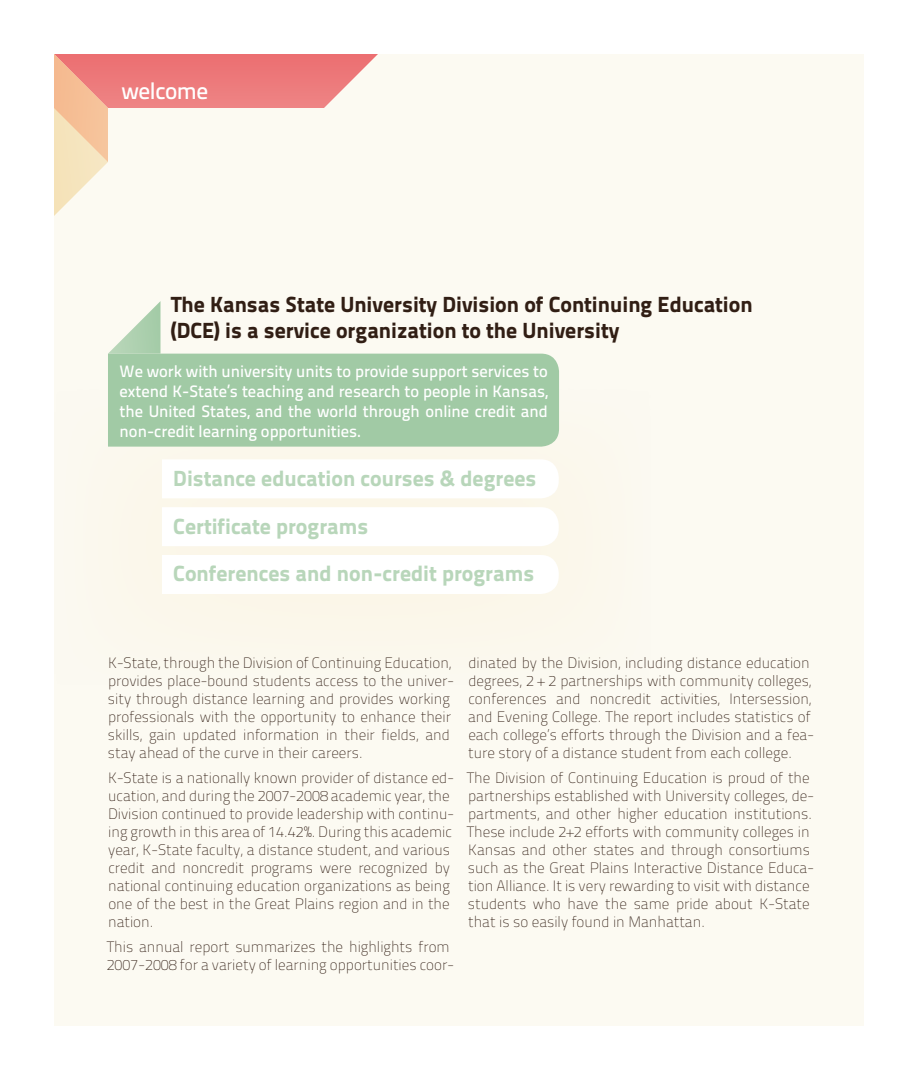
<style>
.page{position:relative;width:918px;height:1080px;background:#fff}
.page>*{position:absolute;margin:0;border:0;box-sizing:border-box;transform-origin:0 0}
.t1{font:23.4px "Titillium Text 14 L 600 wt";letter-spacing:-.02em;color:#fff}
.titillium_bold{font:21.9px/26.2px "Titillium Text 14 L 999 wt";color:#311e14}
.titillium_bold-2{font:21.9px "Titillium Text 14 L 999 wt";color:#b8d6ba}
.titillium_bold-3{font:16.5px/19.8px "Titillium Text 14 L 600 wt";color:#fff;text-align:justify}
.titillium_bold-4{font:700 15px/18px "Titillium Text 14 L";color:#311e14}
</style>
<div class="page">
<div style="left:54px;top:54px;width:810px;height:972px;background:#fcfaf2"></div>
<div style="left:54px;top:388px;width:597px;height:298px;background:#fbf6e7"></div>
<div style="left:108px;top:354px;width:451px;height:93px;background:#a1caa5"></div>
<div style="left:162px;top:459px;width:397px;height:39px;background:#fff"></div>
<div style="left:162px;top:507px;width:397px;height:39px;background:#fff"></div>
<div style="left:162px;top:555px;width:397px;height:39px;background:#fff"></div>
<svg style="left:108px;top:302px;width:52px;height:52px"></svg>
<svg style="left:54px;top:54px;width:324px;height:162px"></svg>
<p class="t1" style="left:122px;top:77px;width:88px">welcome</p>
<p class="titillium_bold" style="left:171px;top:291px;width:583px">The Kansas State University Division of Continuing Education (DCE) is a service organization to the University</p>
<p class="titillium_bold-3" style="left:120px;top:361px;width:430px">We work with university units to provide support services to extend K-State’s teaching and research to people in Kansas, the United States, and the world through online credit and non-credit learning opportunities.</p>
<p class="titillium_bold-2" style="left:173px;top:465px;width:365px">Distance education courses &amp; degrees</p>
<p class="titillium_bold-2" style="left:173px;top:513px;width:197px">Certificate programs</p>
<p class="titillium_bold-2" style="left:173px;top:559px;width:362px">Conferences and non-credit programs</p>
<p class="titillium_bold-4" style="left:108px;top:654px;width:348px">K-State, through the Division of Continuing Education, provides place-bound students access to the univer&shy;sity through distance learning and provides working professionals with the opportunity to enhance their skills, gain updated information in their fields, and stay ahead of the curve in their careers.</p>
<p class="titillium_bold-4" style="left:108px;top:769px;width:347px">K-State is a nationally known provider of distance ed&shy;ucation, and during the 2007-2008 academic year, the Division continued to provide leadership with continu&shy;ing growth in this area of 14.42%. During this academic year, K-State faculty, a distance student, and various credit and noncredit programs were recognized by national continuing education organizations as being one of the best in the Great Plains region and in the nation.</p>
<p class="titillium_bold-4" style="left:107px;top:938px;width:349px">This annual report summarizes the highlights from<br>2007-2008 for a variety of learning opportunities coor-</p>
<p class="titillium_bold-4" style="left:468px;top:654px;width:347px">dinated by the Division, including distance education degrees, 2 + 2 partnerships with community colleges, conferences and noncredit activities, Intersession, and Evening College. The report includes statistics of each college’s efforts through the Division and a fea&shy;ture story of a distance student from each college.</p>
<p class="titillium_bold-4" style="left:467px;top:769px;width:349px">The Division of Continuing Education is proud of the partnerships established with University colleges, de&shy;partments, and other higher education institutions.<br>These include 2+2 efforts with community colleges in Kansas and other states and through consortiums such as the Great Plains Interactive Distance Educa&shy;tion Alliance. It is very rewarding to visit with distance students who have the same pride about K-State that is so easily found in Manhattan.</p>
</div>
